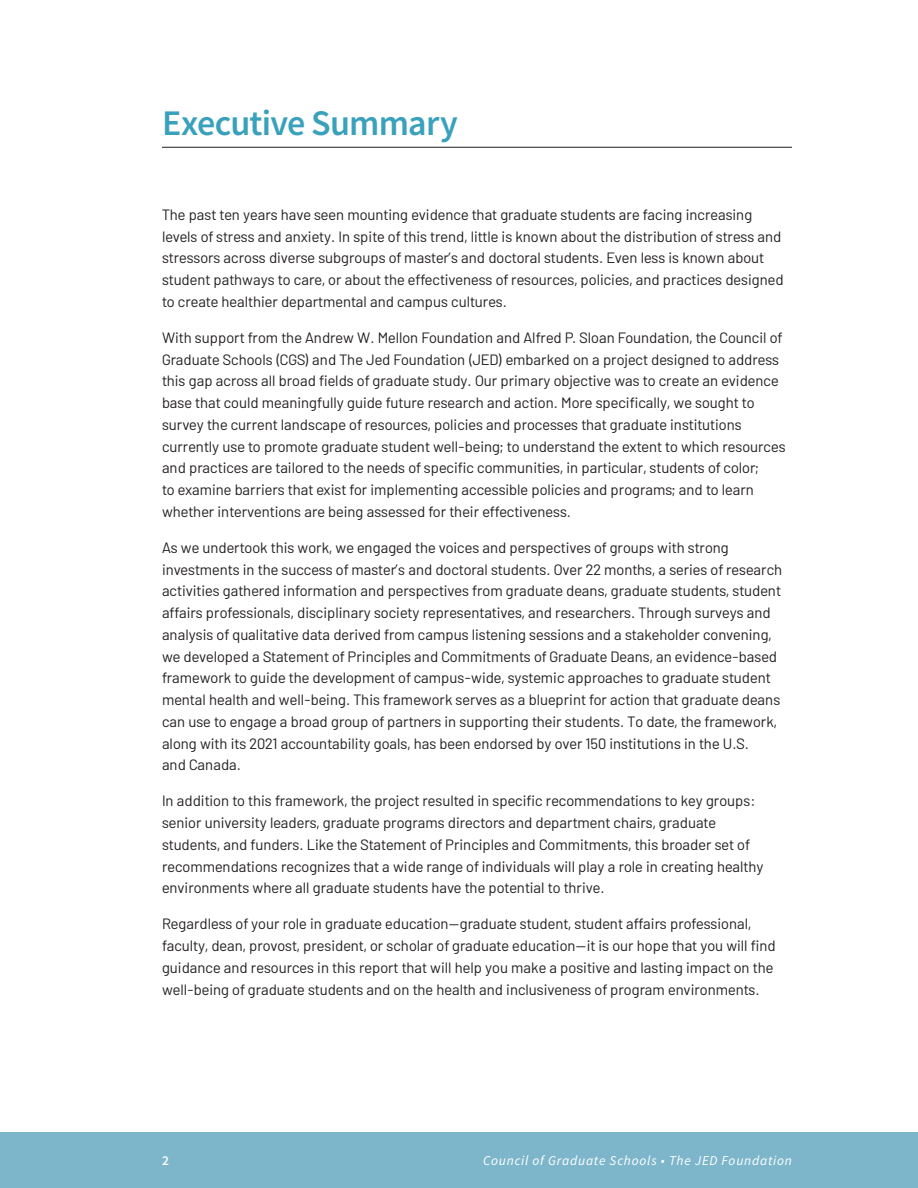
<style>
.page{position:relative;width:918px;height:1188px;background:#fff}
.page>*{position:absolute;margin:0;border:0;box-sizing:border-box;transform-origin:0 0}
.t1{font:36px "Source Sans Variable";letter-spacing:-.025em;color:#39a1bb}
.t2{font:15px/21.8px "Barlow";color:#231f20}
.t3{font:italic 13.5px "Source Sans Variable";letter-spacing:.055em;color:#fff}
.t4{font:13.5px "Source Sans Variable";color:#fff}
</style>
<div class="page">
<div style="left:0;top:1133px;width:918px;height:55px;background:#7db6cb"></div>
<hr style="left:162px;top:147px;width:630px;height:1px;background:#231f20">
<h1 class="t1" style="left:162px;top:101px;width:297px">Executive Summary</h1>
<p class="t2" style="left:162px;top:202px;width:623px">The past ten years have seen mounting evidence that graduate students are facing increasing levels of stress and anxiety. In spite of this trend, little is known about the distribution of stress and stressors across diverse subgroups of master’s and doctoral students. Even less is known about student pathways to care, or about the effectiveness of resources, policies, and practices designed to create healthier departmental and campus cultures.</p>
<p class="t2" style="left:162px;top:325px;width:625px">With support from the Andrew W. Mellon Foundation and Alfred P. Sloan Foundation, the Council of Graduate Schools (CGS) and The Jed Foundation (JED) embarked on a project designed to address this gap across all broad fields of graduate study. Our primary objective was to create an evidence base that could meaningfully guide future research and action. More specifically, we sought to survey the current landscape of resources, policies and processes that graduate institutions currently use to promote graduate student well-being; to understand the extent to which resources and practices are tailored to the needs of specific communities, in particular, students of color;<br>to examine barriers that exist for implementing accessible policies and programs; and to learn whether interventions are being assessed for their effectiveness.</p>
<p class="t2" style="left:162px;top:535px;width:622px">As we undertook this work, we engaged the voices and perspectives of groups with strong investments in the success of master’s and doctoral students. Over 22 months, a series of research activities gathered information and perspectives from graduate deans, graduate students, student affairs professionals, disciplinary society representatives, and researchers. Through surveys and analysis of qualitative data derived from campus listening sessions and a stakeholder convening, we developed a Statement of Principles and Commitments of Graduate Deans, an evidence-based framework to guide the development of campus-wide, systemic approaches to graduate student mental health and well-being. This framework serves as a blueprint for action that graduate deans can use to engage a broad group of partners in supporting their students. To date, the framework, along with its 2021 accountability goals, has been endorsed by over 150 institutions in the U.S.<br>and Canada.</p>
<p class="t2" style="left:162px;top:789px;width:603px">In addition to this framework, the project resulted in specific recommendations to key groups: senior university leaders, graduate programs directors and department chairs, graduate students, and funders. Like the Statement of Principles and Commitments, this broader set of recommendations recognizes that a wide range of individuals will play a role in creating healthy environments where all graduate students have the potential to thrive.</p>
<p class="t2" style="left:162px;top:912px;width:615px">Regardless of your role in graduate education—graduate student, student affairs professional, faculty, dean, provost, president, or scholar of graduate education—it is our hope that you will find guidance and resources in this report that will help you make a positive and lasting impact on the well-being of graduate students and on the health and inclusiveness of program environments.</p>
<p class="t4" style="left:162px;top:1152px;width:8px">2</p>
<p class="t3" style="left:483px;top:1152px;width:310px">Council of Graduate Schools • The JED Foundation</p>
</div>
